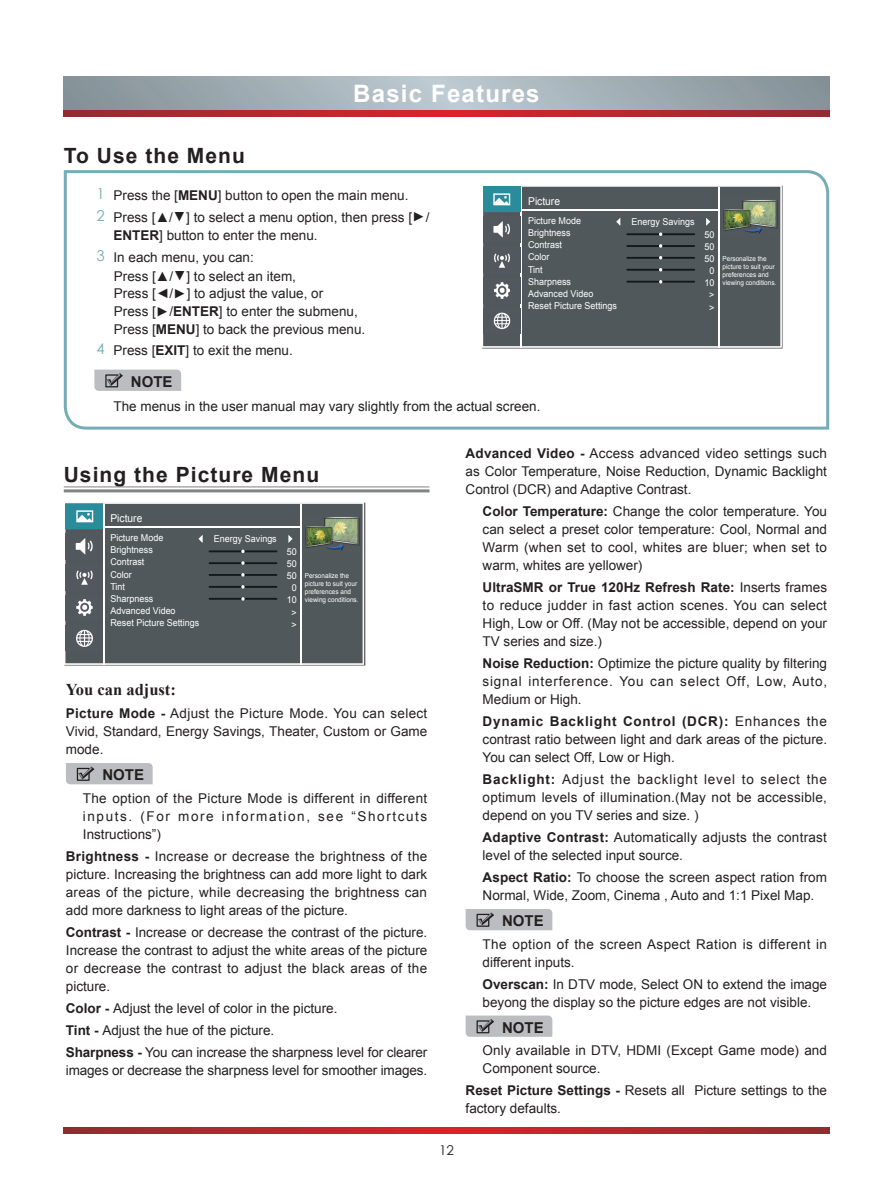
<style>
.page{position:relative;width:893px;height:1191px;background:#fff}
.page>*{position:absolute;margin:0;border:0;box-sizing:border-box;transform-origin:0 0}
.t1{font:700 24px "Arial";letter-spacing:.05em;color:#fff}
.t2{font:700 21px "Arial";letter-spacing:.05em;color:#231f20}
.t3{font:700 16.5px "Times New Roman";color:#231f20}
.t4{font:700 15px "Arial";color:#231f20}
.t5{font:13.5px/18px "Arial";color:#231f20;text-align:justify}
.t6{font:13.5px/18px "Arial";letter-spacing:.02em;color:#231f20}
.t7{font:13.5px/18px "Arial";letter-spacing:.03em;color:#231f20}
.t8{font:13.5px "Century Gothic";color:#231f20}
.t9{font:10.8px "Arial";color:#fff;scale:.95 1}
.t10{font:9.45px/12.1px "Arial";color:#fff;scale:.95 1}
.t11{font:6.75px/8.1px "Arial";color:#fff;scale:.95 1}
.s1{font-family:"Century Gothic";font-size:15px;color:#76acb3}
.s2{font-weight:700}
</style>
<div class="page">
<svg style="left:64px;top:1127px;width:765px;height:6px;background:#b5272e"></svg>
<svg style="left:64px;top:77px;width:765px;height:34px;background:#a1a8af"></svg>
<svg style="left:64px;top:111px;width:765px;height:6px;background:#b5272e"></svg>
<hr style="left:64px;top:486px;width:365px;height:1px;background:#808285">
<hr style="left:64px;top:489px;width:365px;height:3px;background:#808285">
<svg style="left:66px;top:763px;width:87px;height:21px;background:#b4b4b7"></svg>
<svg style="left:63px;top:170px;width:767px;height:260px"></svg>
<svg style="left:466px;top:909px;width:86px;height:21px;background:#b3b4b7"></svg>
<svg style="left:466px;top:1015px;width:86px;height:21px;background:#b5b5b8"></svg>
<div style="left:482px;top:185px;width:300px;height:162px;background:#51585c"></div>
<hr style="left:521px;top:187px;width:1px;height:160px;background:#fff">
<img style="left:483px;top:188px;width:38px;height:24px">
<img style="left:483px;top:187px;width:38px;height:1px">
<img style="left:484px;top:247px;width:36px;height:26px">
<svg style="left:483px;top:247px;width:1px;height:26px"></svg>
<img style="left:483px;top:217px;width:37px;height:25px">
<img style="left:483px;top:308px;width:37px;height:26px">
<img style="left:483px;top:278px;width:37px;height:25px">
<hr style="left:626px;top:233px;width:69px;height:2px;background:#15191b">
<hr style="left:626px;top:245px;width:69px;height:2px;background:#15191b">
<svg style="left:659px;top:244px;width:3px;height:4px"></svg>
<hr style="left:626px;top:257px;width:69px;height:2px;background:#15191b">
<hr style="left:626px;top:269px;width:69px;height:2px;background:#15191b">
<svg style="left:659px;top:232px;width:3px;height:4px"></svg>
<img style="left:723px;top:198px;width:54px;height:37px">
<hr style="left:718px;top:187px;width:2px;height:160px;background:#fff">
<svg style="left:706px;top:218px;width:4px;height:7px"></svg>
<svg style="left:616px;top:218px;width:4px;height:7px"></svg>
<hr style="left:626px;top:281px;width:69px;height:2px;background:#15191b">
<div style="left:65px;top:503px;width:298px;height:161px;background:#51585c"></div>
<hr style="left:103px;top:504px;width:1px;height:160px;background:#fff">
<img style="left:65px;top:505px;width:38px;height:24px">
<img style="left:65px;top:504px;width:38px;height:1px">
<img style="left:66px;top:564px;width:37px;height:26px">
<svg style="left:65px;top:564px;width:1px;height:26px"></svg>
<img style="left:66px;top:534px;width:37px;height:25px">
<img style="left:66px;top:625px;width:37px;height:26px">
<img style="left:66px;top:595px;width:37px;height:25px">
<hr style="left:209px;top:550px;width:68px;height:2px;background:#15191b">
<hr style="left:209px;top:562px;width:68px;height:2px;background:#15191b">
<svg style="left:241px;top:561px;width:4px;height:4px"></svg>
<hr style="left:209px;top:574px;width:68px;height:2px;background:#15191b">
<svg style="left:241px;top:573px;width:4px;height:3px"></svg>
<hr style="left:209px;top:586px;width:68px;height:2px;background:#15191b">
<svg style="left:241px;top:549px;width:4px;height:4px"></svg>
<svg style="left:241px;top:585px;width:4px;height:3px"></svg>
<img style="left:305px;top:515px;width:55px;height:37px">
<hr style="left:301px;top:504px;width:1px;height:160px;background:#fff">
<svg style="left:288px;top:535px;width:5px;height:7px"></svg>
<svg style="left:198px;top:535px;width:5px;height:7px"></svg>
<hr style="left:209px;top:598px;width:68px;height:2px;background:#15191b">
<svg style="left:241px;top:597px;width:4px;height:3px"></svg>
<h1 class="t1" style="left:353px;top:78px;width:188px">Basic Features</h1>
<h2 class="t2" style="left:64px;top:141px;width:183px">To Use the Menu</h2>
<p class="t5" style="left:97px;top:184px;width:313px;line-height:22px"><span class="s1">1</span> Press the [<span class="s2">MENU</span>] button to open the main menu.<br><span class="s1">2</span> Press [▲/</p>
<p class="t9" style="left:528px;top:194px;width:35px">Picture</p>
<p class="t5" style="left:186px;top:225px;width:15px;rotate:-180deg">▲</p>
<p class="t5" style="left:186px;top:208px;width:228px">] to select a menu option, then press [</p>
<p class="t5" style="left:428px;top:210px;width:15px;rotate:90deg">▲</p>
<p class="t5" style="left:426px;top:208px;width:5px">/</p>
<p class="t5" style="left:97px;top:224px;width:223px;line-height:22px;text-indent:17px"><span class="s2">ENTER</span>] button to enter the menu.<br><span class="s1">3</span> In each menu, you can:</p>
<p class="t5" style="left:114px;top:267px;width:61px">Press [▲/</p>
<p class="t5" style="left:186px;top:284px;width:15px;rotate:-180deg">▲</p>
<p class="t5" style="left:186px;top:267px;width:111px">] to select an item,</p>
<p class="t5" style="left:114px;top:285px;width:44px">Press [</p>
<p class="t5" style="left:154px;top:300px;width:15px;rotate:-90deg">▲</p>
<p class="t5" style="left:169px;top:285px;width:5px">/</p>
<p class="t5" style="left:189px;top:287px;width:15px;rotate:90deg">▲</p>
<p class="t5" style="left:187px;top:285px;width:138px">] to adjust the value, or</p>
<p class="t5" style="left:114px;top:302px;width:44px">Press [</p>
<p class="t5" style="left:171px;top:305px;width:15px;rotate:90deg">▲</p>
<p class="t10" style="left:528px;top:215px;width:95px">Picture Mode<br>Brightness<br>Contrast<br>Color<br>Tint<br>Sharpness<br>Advanced Video<br>Reset Picture Settings</p>
<p class="t10" style="left:632px;top:215px;width:68px">Energy Savings</p>
<p class="t10" style="left:705px;top:228px;width:12px;text-align:center">50<br>50<br>50<br>0<br>10 &gt; &gt;</p>
<p class="t11" style="left:722px;top:254px;width:58px">Personalize the picture to suit your preferences and viewing conditions.</p>
<p class="t5" style="left:114px;top:303px;width:253px;text-indent:56px">/<span class="s2">ENTER</span>] to enter the submenu,<br>Press [<span class="s2">MENU</span>] to back the previous menu.</p>
<p class="t5" style="left:97px;top:341px;width:198px"><span class="s1">4</span> Press [<span class="s2">EXIT</span>] to exit the menu.</p>
<p class="t4" style="left:131px;top:371px;width:43px">NOTE</p>
<p class="t5" style="left:114px;top:397px;width:428px">The menus in the user manual may vary slightly from the actual screen.</p>
<p class="t5" style="left:466px;top:444px;width:363px"><span class="s2">Advanced Video -</span> Access advanced video settings such as Color Temperature, Noise Reduction, Dynamic Backlight Control (DCR) and Adaptive Contrast.</p>
<p class="t5" style="left:483px;top:502px;width:346px"><span class="s2">Color Temperature:</span> Change the color temperature. You can select a preset color temperature: Cool, Normal and Warm (when set to cool, whites are bluer; when set to warm, whites are yellower)</p>
<p class="t5" style="left:483px;top:578px;width:346px"><span class="s2">UltraSMR or True 120Hz Refresh Rate:</span> Inserts frames to reduce judder in fast action scenes. You can select High, Low or Off. (May not be accessible, depend on your TV series and size.)</p>
<p class="t5" style="left:483px;top:654px;width:346px"><span class="s2">Noise Reduction:</span> Optimize the picture quality by filtering signal interference. You can select Off, Low, Auto, Medium or High.</p>
<p class="t5" style="left:483px;top:712px;width:346px"><span class="s2">Dynamic Backlight Control (DCR):</span> Enhances the contrast ratio between light and dark areas of the picture.<br>You can select Off, Low or High.</p>
<p class="t5" style="left:483px;top:770px;width:346px"><span class="s2">Backlight:</span> Adjust the backlight level to select the optimum levels of illumination.(May not be accessible, depend on you TV series and size. )</p>
<p class="t6" style="left:483px;top:828px;width:346px"><span class="s2">Adaptive Contrast:</span> Automatically adjusts the contrast level of the selected input source.</p>
<p class="t5" style="left:483px;top:868px;width:346px"><span class="s2">Aspect Ratio:</span> To choose the screen aspect ration from<br>Normal, Wide, Zoom, Cinema , Auto and 1:1 Pixel Map.</p>
<p class="t4" style="left:502px;top:911px;width:43px">NOTE</p>
<p class="t7" style="left:483px;top:935px;width:346px">The option of the screen Aspect Ration is different in different inputs.</p>
<p class="t5" style="left:483px;top:975px;width:346px"><span class="s2">Overscan:</span> In DTV mode, Select ON to extend the image beyong the display so the picture edges are not visible.</p>
<p class="t4" style="left:502px;top:1017px;width:43px">NOTE</p>
<p class="t5" style="left:483px;top:1041px;width:346px">Only available in DTV, HDMI (Except Game mode) and<br>Component source.</p>
<p class="t5" style="left:466px;top:1081px;width:363px"><span class="s2">Reset Picture Settings -</span> Resets all Picture settings to the factory defaults.</p>
<h2 class="t2" style="left:64px;top:460px;width:257px">Using the Picture Menu</h2>
<p class="t9" style="left:110px;top:511px;width:35px">Picture</p>
<p class="t10" style="left:110px;top:532px;width:95px">Picture Mode<br>Brightness<br>Contrast<br>Color<br>Tint<br>Sharpness<br>Advanced Video<br>Reset Picture Settings</p>
<p class="t10" style="left:214px;top:532px;width:68px">Energy Savings</p>
<p class="t10" style="left:287px;top:545px;width:12px;text-align:center">50<br>50<br>50<br>0<br>10 &gt; &gt;</p>
<p class="t11" style="left:305px;top:571px;width:58px">Personalize the picture to suit your preferences and viewing conditions.</p>
<p class="t3" style="left:66px;top:678px;width:112px">You can adjust:</p>
<p class="t5" style="left:66px;top:704px;width:363px"><span class="s2">Picture Mode -</span> Adjust the Picture Mode. You can select Vivid, Standard, Energy Savings, Theater, Custom or Game mode.</p>
<p class="t4" style="left:102px;top:765px;width:43px">NOTE</p>
<p class="t5" style="left:83px;top:789px;width:346px">The option of the Picture Mode is different in different inputs. (For more information, see “Shortcuts Instructions”)</p>
<p class="t5" style="left:66px;top:847px;width:363px"><span class="s2">Brightness -</span> Increase or decrease the brightness of the picture. Increasing the brightness can add more light to dark areas of the picture, while decreasing the brightness can add more darkness to light areas of the picture.</p>
<p class="t5" style="left:66px;top:923px;width:363px"><span class="s2">Contrast -</span> Increase or decrease the contrast of the picture.<br>Increase the contrast to adjust the white areas of the picture or decrease the contrast to adjust the black areas of the picture.</p>
<p class="t5" style="left:66px;top:997px;width:363px;line-height:22px;text-align:left"><span class="s2">Color -</span> Adjust the level of color in the picture.<br><span class="s2">Tint -</span> Adjust the hue of the picture.<br><span class="s2">Sharpness -</span> You can increase the sharpness level for clearer</p>
<p class="t5" style="left:66px;top:1061px;width:363px">images or decrease the sharpness level for smoother images.</p>
<p class="t8" style="left:439px;top:1140px;width:16px">12</p>
</div>
